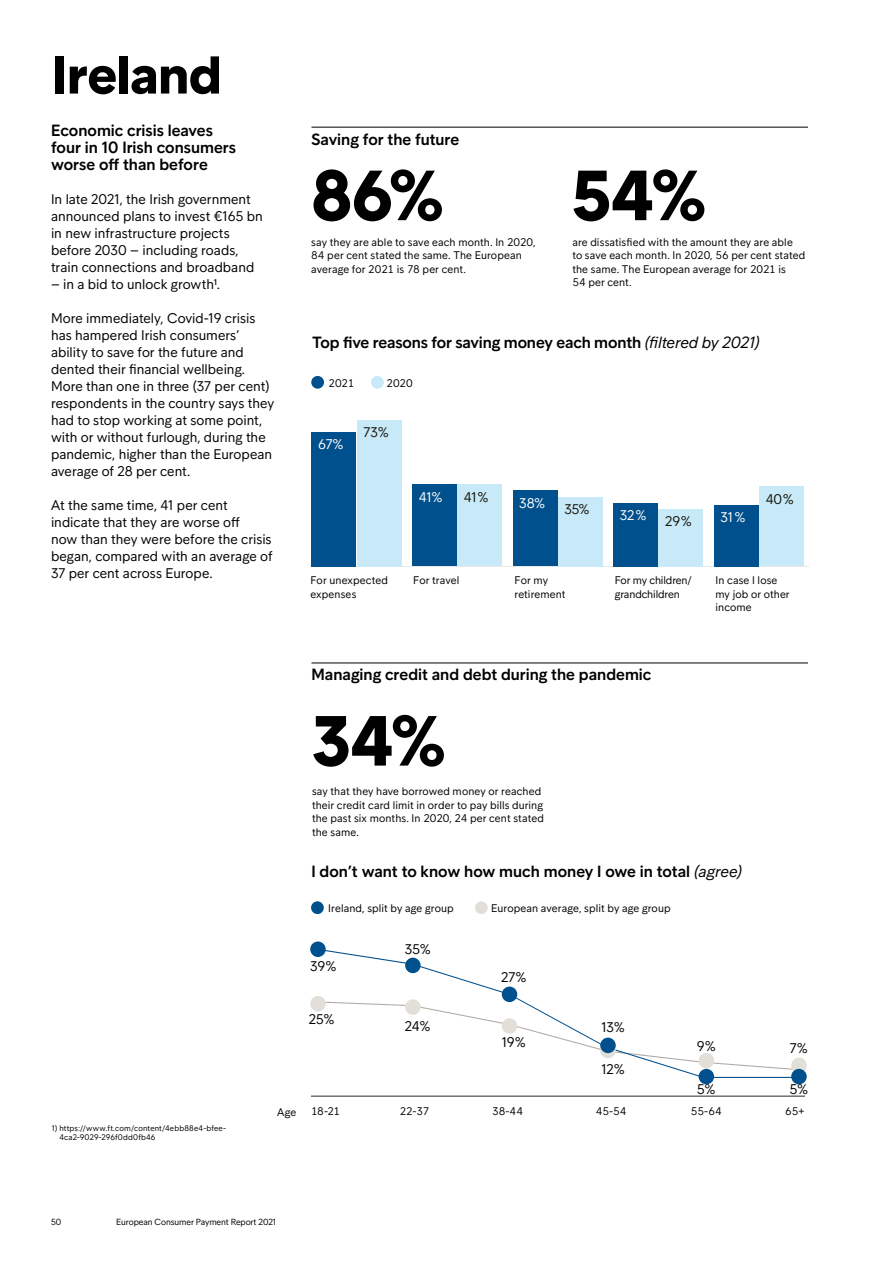
<style>
.page{position:relative;width:893px;height:1263px;background:#fff}
.page>*{position:absolute;margin:0;border:0;box-sizing:border-box;transform-origin:0 0}
.t1{font:700 72px "Intrum Sans";color:#000}
.t2{font:700 54px "Intrum Sans";letter-spacing:-.005em;color:#000}
.t3{font:500 16.5px/17px "Intrum Sans";color:#000}
.t4{font:14.25px/17px "Intrum Sans";color:#000}
.t5{font:14.25px "Intrum Sans";color:#151408}
.t6{font:14.25px "Intrum Sans";color:#fff}
.t7{font:11.25px/13.5px "Intrum Sans";letter-spacing:.01em;color:#000}
.t8{font:11.25px/13.5px "Intrum Sans";letter-spacing:-.01em;color:#000}
.t9{font:9px "Intrum Sans";letter-spacing:-.01em;color:#000}
.t10{font:8.25px/8.6px "Intrum Sans";letter-spacing:.02em;color:#000}
.s1{font-weight:400;font-style:italic}
</style>
<div class="page">
<hr style="left:312px;top:1096px;width:493px;height:1px;background:#7a726e">
<svg style="left:316px;top:950px;width:476px;height:128px"></svg>
<hr style="left:311px;top:127px;width:497px;height:1px;background:#000">
<hr style="left:311px;top:662px;width:497px;height:1px;background:#000">
<div style="left:357px;top:420px;width:45px;height:146px;background:#c8e9f8"></div>
<div style="left:457px;top:484px;width:45px;height:82px;background:#c8e9f8"></div>
<div style="left:558px;top:497px;width:45px;height:69px;background:#c8e9f8"></div>
<div style="left:658px;top:509px;width:45px;height:57px;background:#c8e9f8"></div>
<div style="left:759px;top:486px;width:45px;height:80px;background:#c8e9f8"></div>
<div style="left:311px;top:432px;width:45px;height:134px;background:#00508d"></div>
<div style="left:412px;top:484px;width:45px;height:82px;background:#00508d"></div>
<div style="left:513px;top:490px;width:45px;height:76px;background:#00508d"></div>
<div style="left:613px;top:503px;width:45px;height:63px;background:#00508d"></div>
<div style="left:714px;top:505px;width:45px;height:61px;background:#00508d"></div>
<div style="left:311px;top:376px;width:13px;height:13px;background:#00508d;border-radius:50%"></div>
<div style="left:371px;top:376px;width:13px;height:13px;background:#c8e9f8;border-radius:50%"></div>
<div style="left:311px;top:901px;width:13px;height:13px;background:#00508d;border-radius:50%"></div>
<div style="left:475px;top:901px;width:13px;height:13px;background:#e2dfd8;border-radius:50%"></div>
<div style="left:405px;top:999px;width:16px;height:16px;background:#e2dfd8;border-radius:50%"></div>
<div style="left:502px;top:1018px;width:15px;height:16px;background:#e2dfd8;border-radius:50%"></div>
<div style="left:600px;top:1043px;width:16px;height:15px;background:#e2dfd8;border-radius:50%"></div>
<div style="left:310px;top:941px;width:16px;height:16px;background:#00508d;border-radius:50%"></div>
<div style="left:405px;top:958px;width:16px;height:15px;background:#00508d;border-radius:50%"></div>
<div style="left:502px;top:986px;width:15px;height:16px;background:#00508d;border-radius:50%"></div>
<div style="left:699px;top:1053px;width:15px;height:15px;background:#e2dfd8;border-radius:50%"></div>
<div style="left:791px;top:1057px;width:16px;height:16px;background:#e2dfd8;border-radius:50%"></div>
<div style="left:600px;top:1037px;width:16px;height:16px;background:#00508d;border-radius:50%"></div>
<div style="left:791px;top:1069px;width:16px;height:15px;background:#00508d;border-radius:50%"></div>
<div style="left:310px;top:996px;width:16px;height:15px;background:#e2dfd8;border-radius:50%"></div>
<div style="left:699px;top:1069px;width:15px;height:15px;background:#00508d;border-radius:50%"></div>
<h2 class="t2" style="left:52px;top:44px;width:171px">Ireland</h2>
<p class="t3" style="left:51px;top:122px;width:187px">Economic crisis leaves four in 10 Irish consumers worse off than before</p>
<p class="t4" style="left:51px;top:191px;width:213px">In late 2021, the Irish government announced plans to invest €165 bn in new infrastructure projects before 2030 – including roads, train connections and broadband</p>
<p class="t4" style="left:51px;top:276px;width:170px">– in a bid to unlock growth1.</p>
<p class="t4" style="left:51px;top:310px;width:225px">More immediately, Covid-19 crisis has hampered Irish consumers’ ability to save for the future and dented their financial wellbeing.<br>More than one in three (37 per cent) respondents in the country says they had to stop working at some point, with or without furlough, during the pandemic, higher than the European average of 28 per cent.</p>
<p class="t4" style="left:51px;top:497px;width:223px">At the same time, 41 per cent indicate that they are worse off<br>now than they were before the crisis began, compared with an average of<br>37 per cent across Europe.</p>
<p class="t3" style="left:311px;top:131px;width:149px">Saving for the future</p>
<h1 class="t1" style="left:311px;top:154px;width:135px">86%</h1>
<p class="t7" style="left:311px;top:235px;width:226px">say they are able to save each month. In 2020,<br>84 per cent stated the same. The European average for 2021 is 78 per cent.</p>
<h1 class="t1" style="left:572px;top:154px;width:136px">54%</h1>
<p class="t7" style="left:572px;top:235px;width:234px">are dissatisfied with the amount they are able to save each month. In 2020, 56 per cent stated the same. The European average for 2021 is<br>54 per cent.</p>
<p class="t3" style="left:312px;top:334px;width:449px">Top five reasons for saving money each month <span class="s1">(filtered by 2021)</span></p>
<p class="t7" style="left:328px;top:376px;width:27px">2021</p>
<p class="t7" style="left:387px;top:376px;width:28px">2020</p>
<p class="t6" style="left:318px;top:436px;width:27px">67%</p>
<p class="t5" style="left:363px;top:424px;width:27px">73%</p>
<p class="t6" style="left:419px;top:489px;width:25px">41%</p>
<p class="t5" style="left:464px;top:489px;width:26px">41%</p>
<p class="t6" style="left:519px;top:495px;width:28px">38%</p>
<p class="t5" style="left:565px;top:501px;width:27px">35%</p>
<p class="t6" style="left:620px;top:507px;width:28px">32%</p>
<p class="t6" style="left:720px;top:509px;width:27px">31%</p>
<p class="t5" style="left:665px;top:513px;width:28px">29%</p>
<p class="t5" style="left:766px;top:491px;width:30px">40%</p>
<p class="t7" style="left:514px;top:573px;width:53px">For my retirement</p>
<p class="t8" style="left:615px;top:573px;width:78px">For my children/ grandchildren</p>
<p class="t7" style="left:310px;top:573px;width:79px">For unexpected expenses</p>
<p class="t7" style="left:413px;top:573px;width:48px">For travel</p>
<p class="t7" style="left:715px;top:573px;width:76px">In case I lose my job or other income</p>
<p class="t3" style="left:311px;top:666px;width:341px">Managing credit and debt during the pandemic</p>
<h1 class="t1" style="left:312px;top:699px;width:136px">34%</h1>
<p class="t7" style="left:312px;top:785px;width:234px">say that they have borrowed money or reached their credit card limit in order to pay bills during the past six months. In 2020, 24 per cent stated the same.</p>
<p class="t3" style="left:311px;top:863px;width:432px">I don’t want to know how much money I owe in total <span class="s1">(agree)</span></p>
<p class="t7" style="left:328px;top:901px;width:127px">Ireland, split by age group</p>
<p class="t7" style="left:491px;top:901px;width:181px">European average, split by age group</p>
<p class="t4" style="left:310px;top:958px;width:28px">39%</p>
<p class="t4" style="left:309px;top:1011px;width:27px">25%</p>
<p class="t4" style="left:405px;top:941px;width:28px">35%</p>
<p class="t4" style="left:405px;top:1018px;width:27px">24%</p>
<p class="t4" style="left:501px;top:969px;width:27px">27%</p>
<p class="t4" style="left:502px;top:1034px;width:26px">19%</p>
<p class="t4" style="left:601px;top:1019px;width:25px">13%</p>
<p class="t4" style="left:601px;top:1060px;width:25px">12%</p>
<p class="t4" style="left:697px;top:1037px;width:21px">9%</p>
<p class="t4" style="left:697px;top:1081px;width:20px">5%</p>
<p class="t4" style="left:790px;top:1081px;width:20px">5%</p>
<p class="t4" style="left:790px;top:1039px;width:20px">7%</p>
<p class="t10" style="left:59px;top:1124px;width:168px;text-indent:-7px">1) https://www.ft.com/content/4ebb88e4-bfee-<br>4ca2-9029-296f0dd0fb46</p>
<p class="t7" style="left:277px;top:1105px;width:21px">Age</p>
<p class="t7" style="left:311px;top:1104px;width:31px">18-21</p>
<p class="t7" style="left:400px;top:1104px;width:31px">22-37</p>
<p class="t7" style="left:492px;top:1104px;width:32px">38-44</p>
<p class="t7" style="left:596px;top:1104px;width:32px">45-54</p>
<p class="t7" style="left:691px;top:1104px;width:32px">55-64</p>
<p class="t7" style="left:785px;top:1104px;width:21px">65+</p>
<p class="t9" style="left:51px;top:1216px;width:12px">50</p>
<p class="t9" style="left:116px;top:1216px;width:162px">European Consumer Payment Report 2021</p>
</div>
